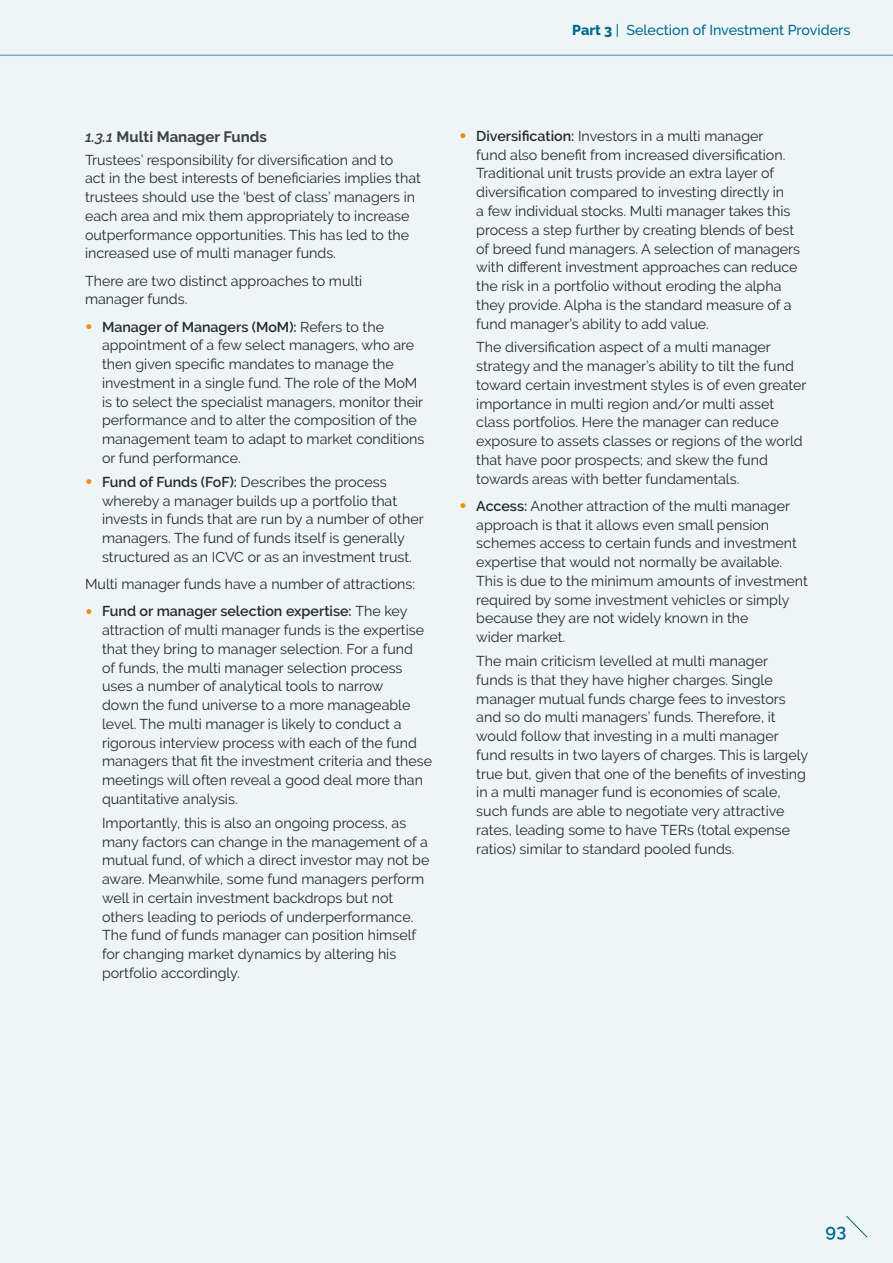
<style>
.page{position:relative;width:893px;height:1263px;background:#edf5f7}
.page>*{position:absolute;margin:0;border:0;box-sizing:border-box;transform-origin:0 0}
.t1{font:600 18px "Raleway";color:#006990}
.t2{font:700 15px "Raleway";color:#414140}
.t3{font:14.25px/18.8px "Raleway";color:#282827}
.t4{font:500 14.25px "Raleway";color:#006990}
.s1{font-weight:800}
.s2{font-weight:600;font-style:italic}
.s3{font-weight:900;font-size:21px;color:#f28c10}
.s4{font-weight:600}
</style>
<div class="page">
<hr style="left:0;top:55px;width:893px;height:1px;background:#006990">
<svg style="left:846px;top:1216px;width:22px;height:22px"></svg>
<p class="t4" style="left:572px;top:21px;width:280px"><span class="s1">Part 3</span> | Selection of Investment Providers</p>
<p class="t2" style="left:85px;top:128px;width:183px"><span class="s2">1.3.1</span> Multi Manager Funds</p>
<p class="t3" style="left:85px;top:150px;width:337px">Trustees’ responsibility for diversification and to<br>act in the best interests of beneficiaries implies that trustees should use the ‘best of class’ managers in each area and mix them appropriately to increase outperformance opportunities. This has led to the increased use of multi manager funds.</p>
<p class="t3" style="left:85px;top:271px;width:279px">There are two distinct approaches to multi manager funds.</p>
<p class="t3" style="left:102px;top:317px;width:324px;text-indent:-17px"><span class="s3">•</span> <span class="s4">Manager of Managers (MoM):</span> Refers to the appointment of a few select managers, who are then given specific mandates to manage the investment in a single fund. The role of the MoM is to select the specialist managers, monitor their performance and to alter the composition of the management team to adapt to market conditions or fund performance.</p>
<p class="t3" style="left:102px;top:472px;width:323px;text-indent:-17px"><span class="s3">•</span> <span class="s4">Fund of Funds (FoF):</span> Describes the process whereby a manager builds up a portfolio that invests in funds that are run by a number of other managers. The fund of funds itself is generally structured as an ICVC or as an investment trust.</p>
<p class="t3" style="left:85px;top:575px;width:332px">Multi manager funds have a number of attractions:</p>
<p class="t3" style="left:102px;top:602px;width:332px;text-indent:-17px"><span class="s3">•</span> <span class="s4">Fund or manager selection expertise:</span> The key attraction of multi manager funds is the expertise that they bring to manager selection. For a fund<br>of funds, the multi manager selection process uses a number of analytical tools to narrow<br>down the fund universe to a more manageable level. The multi manager is likely to conduct a rigorous interview process with each of the fund managers that fit the investment criteria and these meetings will often reveal a good deal more than quantitative analysis.</p>
<p class="t3" style="left:102px;top:813px;width:329px">Importantly, this is also an ongoing process, as many factors can change in the management of a mutual fund, of which a direct investor may not be aware. Meanwhile, some fund managers perform well in certain investment backdrops but not others leading to periods of underperformance.<br>The fund of funds manager can position himself for changing market dynamics by altering his portfolio accordingly.</p>
<p class="t3" style="left:476px;top:127px;width:325px;text-indent:-17px"><span class="s3">•</span> <span class="s4">Diversification:</span> Investors in a multi manager<br>fund also benefit from increased diversification.<br>Traditional unit trusts provide an extra layer of diversification compared to investing directly in<br>a few individual stocks. Multi manager takes this process a step further by creating blends of best of breed fund managers. A selection of managers with different investment approaches can reduce the risk in a portfolio without eroding the alpha they provide. Alpha is the standard measure of a fund manager’s ability to add value.</p>
<p class="t3" style="left:476px;top:338px;width:332px">The diversification aspect of a multi manager strategy and the manager’s ability to tilt the fund toward certain investment styles is of even greater importance in multi region and/or multi asset class portfolios. Here the manager can reduce exposure to assets classes or regions of the world that have poor prospects; and skew the fund towards areas with better fundamentals.</p>
<p class="t3" style="left:476px;top:496px;width:333px;text-indent:-17px"><span class="s3">•</span> <span class="s4">Access:</span> Another attraction of the multi manager approach is that it allows even small pension schemes access to certain funds and investment expertise that would not normally be available.<br>This is due to the minimum amounts of investment required by some investment vehicles or simply because they are not widely known in the<br>wider market.</p>
<p class="t3" style="left:476px;top:652px;width:333px">The main criticism levelled at multi manager funds is that they have higher charges. Single manager mutual funds charge fees to investors and so do multi managers’ funds. Therefore, it would follow that investing in a multi manager fund results in two layers of charges. This is largely true but, given that one of the benefits of investing in a multi manager fund is economies of scale, such funds are able to negotiate very attractive rates, leading some to have TERs (total expense ratios) similar to standard pooled funds.</p>
<p class="t1" style="left:825px;top:1221px;width:22px">93</p>
</div>
